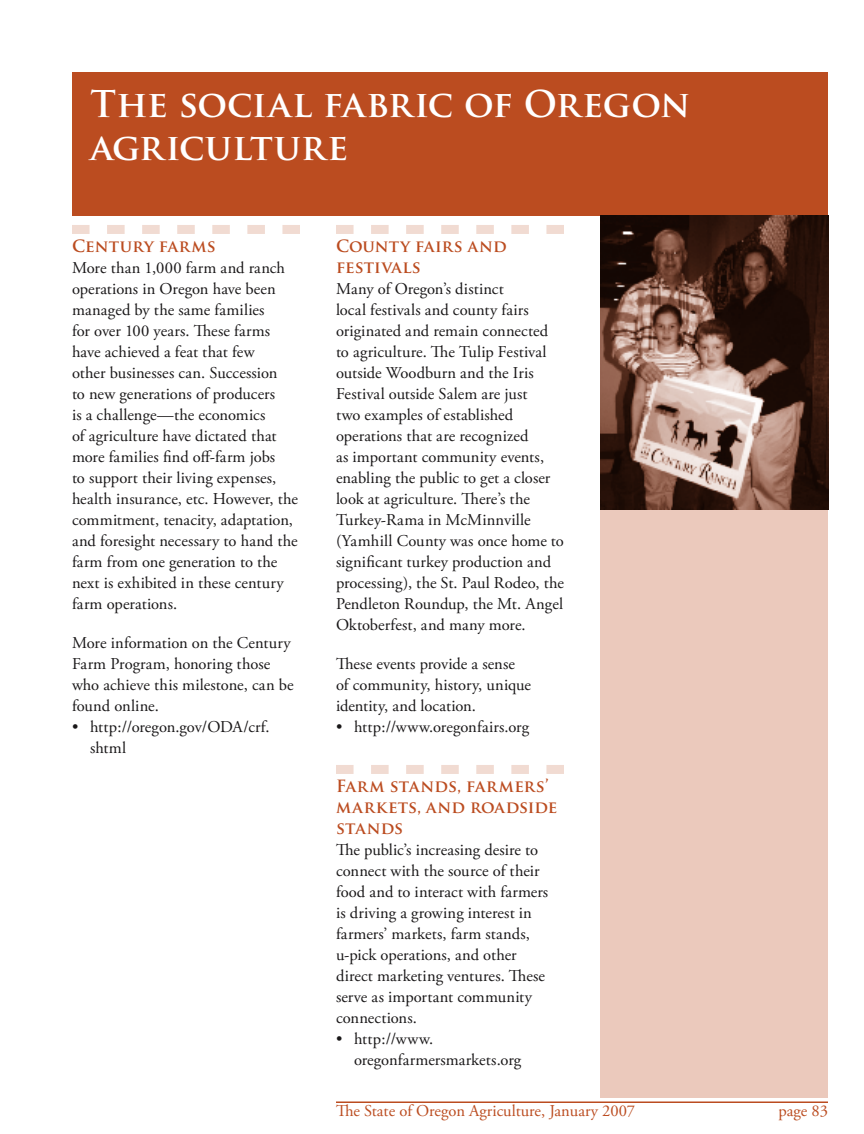
<style>
.page{position:relative;width:864px;height:1134px;background:#fff}
.page>*{position:absolute;margin:0;border:0;box-sizing:border-box;transform-origin:0 0}
.Section_heading_01{font:700 36px/43.2px "Trajan Pro";letter-spacing:-.005em;color:#fff}
.Body_first{font:16.5px/21px "Adobe Garamond Pro";letter-spacing:.005em;color:#191718}
.Body_copy{font:16.5px/21px "Adobe Garamond Pro";letter-spacing:.005em;color:#191718}
.Hanging_indent{font:16.5px/21px "Adobe Garamond Pro";letter-spacing:.005em;color:#191718}
.t1{font:700 16.5px/21px "Trajan Pro";letter-spacing:.005em;color:#bb4c20}
.t2{font:16.5px "Adobe Garamond Pro";color:#bb4c20}
</style>
<div class="page">
<div style="left:600px;top:187px;width:228px;height:911px;background:#ebc9bc"></div>
<hr style="left:336px;top:1101px;width:492px;height:2px;background:#bb4c20">
<div style="left:72px;top:72px;width:756px;height:143px;background:#bb4c20"></div>
<svg style="left:72px;top:225px;width:228px;height:9px"></svg>
<svg style="left:336px;top:225px;width:228px;height:9px"></svg>
<svg style="left:336px;top:765px;width:228px;height:9px"></svg>
<img style="left:600px;top:215px;width:228px;height:295px">
<p class="Section_heading_01" style="left:91px;top:83px;width:601px">The social fabric of Oregon agriculture</p>
<h1 class="t1" style="left:72px;top:236px;width:145px">Century farms</h1>
<p class="Body_first" style="left:72px;top:258px;width:228px">More than 1,000 farm and ranch operations in Oregon have been managed by the same families<br>for over 100 years. These farms have achieved a feat that few<br>other businesses can. Succession<br>to new generations of producers<br>is a challenge—the economics<br>of agriculture have dictated that more families find off-farm jobs<br>to support their living expenses, health insurance, etc. However, the commitment, tenacity, adaptation, and foresight necessary to hand the farm from one generation to the next is exhibited in these century farm operations.</p>
<p class="Body_copy" style="left:72px;top:633px;width:223px">More information on the Century<br>Farm Program, honoring those who achieve this milestone, can be found online.</p>
<p class="Hanging_indent" style="left:90px;top:717px;width:181px">http://oregon.gov/ODA/crf. shtml</p>
<p class="Body_first" style="left:72px;top:717px;width:8px">•</p>
<h1 class="t1" style="left:336px;top:236px;width:172px">County fairs and festivals</h1>
<p class="Body_first" style="left:336px;top:279px;width:229px">Many of Oregon’s distinct<br>local festivals and county fairs originated and remain connected to agriculture. The Tulip Festival outside Woodburn and the Iris<br>Festival outside Salem are just<br>two examples of established operations that are recognized<br>as important community events, enabling the public to get a closer look at agriculture. There’s the<br>Turkey-Rama in McMinnville (Yamhill County was once home to significant turkey production and processing), the St. Paul Rodeo, the<br>Pendleton Roundup, the Mt. Angel<br>Oktoberfest, and many more.</p>
<p class="Body_copy" style="left:336px;top:654px;width:196px">These events provide a sense of community, history, unique identity, and location.</p>
<p class="Hanging_indent" style="left:354px;top:717px;width:177px">http://www.oregonfairs.org</p>
<p class="Body_first" style="left:336px;top:717px;width:8px">•</p>
<h1 class="t1" style="left:336px;top:776px;width:223px">Farm stands, farmers’ markets, and roadside stands</h1>
<p class="Body_first" style="left:336px;top:840px;width:214px">The public’s increasing desire to connect with the source of their food and to interact with farmers is driving a growing interest in farmers’ markets, farm stands, u-pick operations, and other direct marketing ventures. These serve as important community connections.</p>
<p class="Hanging_indent" style="left:354px;top:1029px;width:169px">http://www. oregonfarmersmarkets.org</p>
<p class="Body_first" style="left:336px;top:1029px;width:8px">•</p>
<p class="t2" style="left:336px;top:1101px;width:301px">The State of Oregon Agriculture, January 2007</p>
<p class="t2" style="left:778px;top:1101px;width:51px">page 83</p>
</div>
